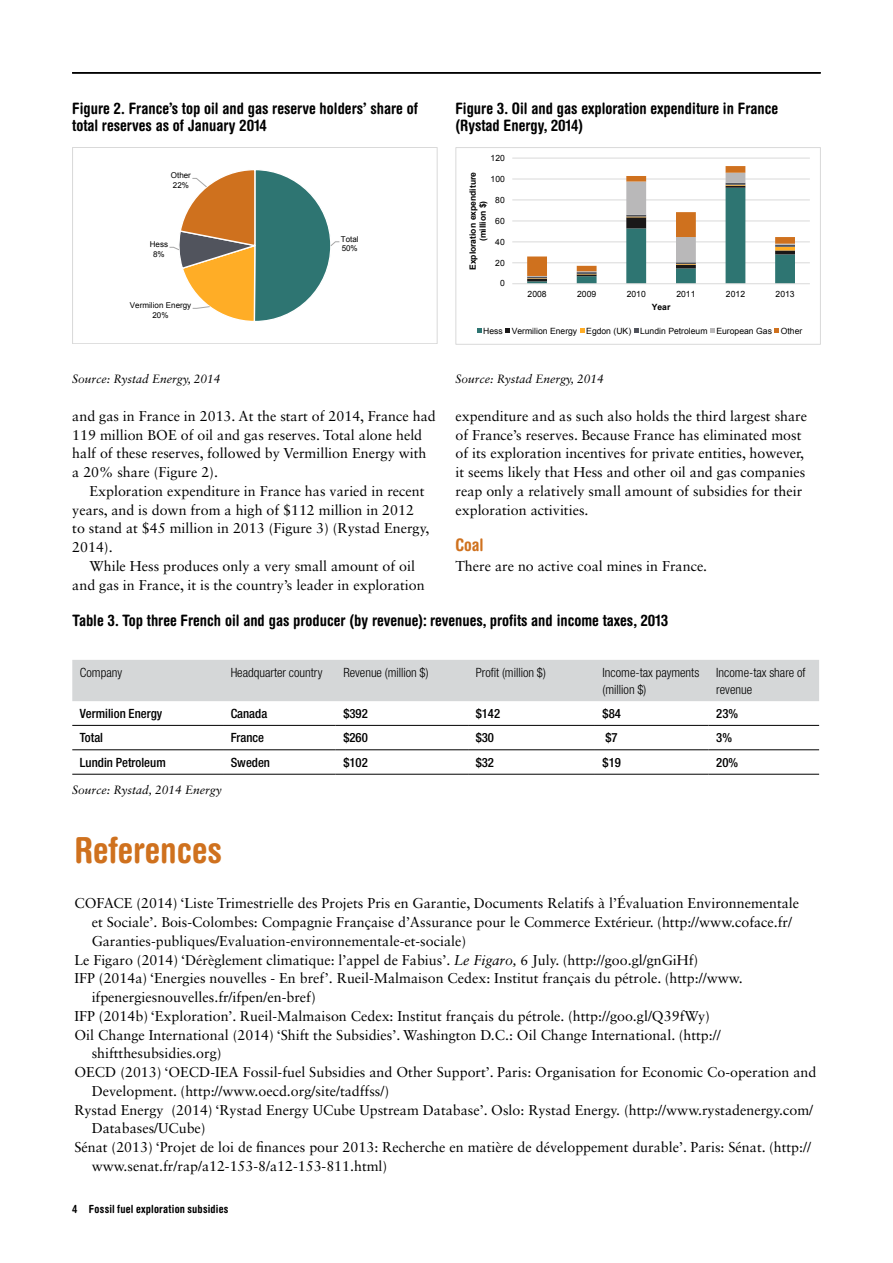
<style>
.page{position:relative;width:893px;height:1263px;background:#fff}
.page>*{position:absolute;margin:0;border:0;box-sizing:border-box;transform-origin:0 0}
.t1{font:700 condensed 36px "Helvetica Rounded LT Std";color:#cf711e}
.t2{font:700 condensed 17.25px "Helvetica Rounded LT Std";color:#cf711e}
.t3{font:700 condensed 15.75px/17.2px "Helvetica Rounded LT Std";color:#000}
.t4{font:14.25px/18.8px "Sabon LT Std";color:#000}
.t5{font:300 condensed 12.75px/17px "Helvetica Neue LT Std";color:#000}
.t6{font:500 condensed 12.75px "Helvetica Neue LT Std";color:#000}
.t7{font:italic 12px "Sabon LT Std";color:#000}
.t8{font:700 condensed 11.25px "Helvetica Rounded LT Std";letter-spacing:.015em;color:#000}
.t9{font:8.55px "Arial";letter-spacing:.005em;color:#000}
.t10{font:700 8.55px/9.9px "Arial";letter-spacing:-.005em;color:#000;text-align:center}
.t11{font:8.1px/9.3px "Arial";letter-spacing:-.005em;color:#000}
.s1{font-style:italic}
</style>
<div class="page">
<hr style="left:72px;top:72px;width:749px;height:2px;background:#000">
<div style="left:72px;top:660px;width:747px;height:41px;background:#d5d7d8"></div>
<hr style="left:72px;top:725px;width:151px;height:1px;background:#000">
<hr style="left:223px;top:725px;width:113px;height:1px;background:#000">
<hr style="left:336px;top:725px;width:132px;height:1px;background:#000">
<hr style="left:468px;top:725px;width:127px;height:1px;background:#000">
<hr style="left:595px;top:725px;width:114px;height:1px;background:#000">
<hr style="left:709px;top:725px;width:110px;height:1px;background:#000">
<hr style="left:72px;top:749px;width:151px;height:1px;background:#000">
<hr style="left:223px;top:749px;width:113px;height:1px;background:#000">
<hr style="left:336px;top:749px;width:132px;height:1px;background:#000">
<hr style="left:468px;top:749px;width:127px;height:1px;background:#000">
<hr style="left:595px;top:749px;width:114px;height:1px;background:#000">
<hr style="left:709px;top:749px;width:110px;height:1px;background:#000">
<hr style="left:72px;top:774px;width:151px;height:1px;background:#000">
<hr style="left:223px;top:774px;width:113px;height:1px;background:#000">
<hr style="left:336px;top:774px;width:132px;height:1px;background:#000">
<hr style="left:468px;top:774px;width:127px;height:1px;background:#000">
<hr style="left:595px;top:774px;width:114px;height:1px;background:#000">
<hr style="left:709px;top:774px;width:110px;height:1px;background:#000">
<svg style="left:169px;top:170px;width:171px;height:151px"></svg>
<div style="left:72px;top:147px;width:365px;height:197px;border:1px solid #d9d9d9"></div>
<hr style="left:512px;top:262px;width:298px;height:1px;background:#d9d9d9">
<hr style="left:512px;top:241px;width:298px;height:1px;background:#d9d9d9">
<hr style="left:512px;top:221px;width:298px;height:1px;background:#d9d9d9">
<hr style="left:512px;top:200px;width:298px;height:1px;background:#d9d9d9">
<hr style="left:512px;top:179px;width:298px;height:1px;background:#d9d9d9">
<hr style="left:512px;top:158px;width:298px;height:1px;background:#d9d9d9">
<svg style="left:527px;top:166px;width:268px;height:117px"></svg>
<hr style="left:512px;top:283px;width:298px;height:1px;background:#d9d9d9">
<svg style="left:477px;top:329px;width:4px;height:4px"></svg>
<svg style="left:506px;top:329px;width:4px;height:4px"></svg>
<svg style="left:580px;top:329px;width:4px;height:4px"></svg>
<svg style="left:634px;top:329px;width:4px;height:4px"></svg>
<svg style="left:710px;top:329px;width:5px;height:4px"></svg>
<svg style="left:775px;top:329px;width:4px;height:4px"></svg>
<div style="left:455px;top:147px;width:366px;height:198px;border:1px solid #d9d9d9"></div>
<p class="t3" style="left:72px;top:99px;width:347px">Figure 2. France’s top oil and gas reserve holders’ share of total reserves as of January 2014</p>
<p class="t3" style="left:455px;top:99px;width:324px">Figure 3. Oil and gas exploration expenditure in France (Rystad Energy, 2014)</p>
<p class="t9" style="left:490px;top:152px;width:16px">120</p>
<p class="t11" style="left:171px;top:171px;width:21px">Other<br>22%</p>
<p class="t11" style="left:150px;top:240px;width:20px;text-align:center">Hess<br>8%</p>
<p class="t11" style="left:341px;top:234px;width:19px">Total<br>50%</p>
<p class="t10" style="left:468px;top:270px;width:100px;rotate:-90deg">Exploration expenditure (million $)</p>
<p class="t9" style="left:490px;top:173px;width:16px">100</p>
<p class="t9" style="left:495px;top:194px;width:11px">80</p>
<p class="t9" style="left:495px;top:215px;width:11px">60</p>
<p class="t9" style="left:495px;top:236px;width:11px">40</p>
<p class="t9" style="left:495px;top:257px;width:11px">20</p>
<p class="t9" style="left:500px;top:278px;width:6px">0</p>
<p class="t9" style="left:527px;top:288px;width:21px">2008</p>
<p class="t9" style="left:577px;top:288px;width:21px">2009</p>
<p class="t9" style="left:627px;top:288px;width:21px">2010</p>
<p class="t9" style="left:676px;top:288px;width:21px">2011</p>
<p class="t9" style="left:726px;top:288px;width:21px">2012</p>
<p class="t9" style="left:776px;top:288px;width:21px">2013</p>
<p class="t11" style="left:130px;top:301px;width:63px;text-align:center">Vermilion Energy<br>20%</p>
<p class="t7" style="left:72px;top:372px;width:150px">Source: Rystad Energy, 2014</p>
<p class="t10" style="left:652px;top:302px;width:20px">Year</p>
<p class="t9" style="left:483px;top:325px;width:321px">Hess Vermilion Energy Egdon (UK) Lundin Petroleum European Gas Other</p>
<p class="t7" style="left:455px;top:372px;width:150px">Source: Rystad Energy, 2014</p>
<p class="t4" style="left:72px;top:406px;width:365px">and gas in France in 2013. At the start of 2014, France had 119 million BOE of oil and gas reserves. Total alone held half of these reserves, followed by Vermillion Energy with a 20% share (Figure 2).</p>
<p class="t4" style="left:72px;top:481px;width:359px;text-indent:17px">Exploration expenditure in France has varied in recent years, and is down from a high of $112 million in 2012 to stand at $45 million in 2013 (Figure 3) (Rystad Energy, 2014).</p>
<p class="t4" style="left:72px;top:556px;width:354px;text-align:center">While Hess produces only a very small amount of oil<br>and gas in France, it is the country’s leader in exploration</p>
<p class="t4" style="left:455px;top:406px;width:353px">expenditure and as such also holds the third largest share of France’s reserves. Because France has eliminated most of its exploration incentives for private entities, however, it seems likely that Hess and other oil and gas companies reap only a relatively small amount of subsidies for their exploration activities.</p>
<p class="t2" style="left:455px;top:534px;width:30px">Coal</p>
<p class="t4" style="left:455px;top:556px;width:253px">There are no active coal mines in France.</p>
<p class="t3" style="left:72px;top:611px;width:597px">Table 3. Top three French oil and gas producer (by revenue): revenues, profits and income taxes, 2013</p>
<p class="t5" style="left:80px;top:663px;width:44px">Company</p>
<p class="t5" style="left:231px;top:663px;width:93px">Headquarter country</p>
<p class="t5" style="left:343px;top:663px;width:87px">Revenue (million $)</p>
<p class="t5" style="left:476px;top:663px;width:72px">Profit (million $)</p>
<p class="t5" style="left:603px;top:663px;width:98px">Income-tax payments (million $)</p>
<p class="t5" style="left:716px;top:663px;width:91px">Income-tax share of revenue</p>
<p class="t6" style="left:80px;top:706px;width:84px">Vermilion Energy</p>
<p class="t6" style="left:231px;top:706px;width:38px">Canada</p>
<p class="t6" style="left:343px;top:706px;width:26px">$392</p>
<p class="t6" style="left:476px;top:706px;width:26px">$142</p>
<p class="t6" style="left:603px;top:706px;width:20px">$84</p>
<p class="t6" style="left:716px;top:706px;width:23px">23%</p>
<p class="t6" style="left:80px;top:730px;width:25px">Total</p>
<p class="t6" style="left:231px;top:730px;width:35px">France</p>
<p class="t6" style="left:343px;top:730px;width:26px">$260</p>
<p class="t6" style="left:476px;top:730px;width:20px">$30</p>
<p class="t6" style="left:605px;top:730px;width:14px">$7</p>
<p class="t6" style="left:716px;top:730px;width:17px">3%</p>
<p class="t6" style="left:80px;top:754px;width:87px">Lundin Petroleum</p>
<p class="t6" style="left:231px;top:754px;width:41px">Sweden</p>
<p class="t6" style="left:343px;top:754px;width:26px">$102</p>
<p class="t6" style="left:476px;top:754px;width:20px">$32</p>
<p class="t6" style="left:603px;top:754px;width:20px">$19</p>
<p class="t6" style="left:716px;top:754px;width:23px">20%</p>
<p class="t7" style="left:72px;top:783px;width:151px">Source: Rystad, 2014 Energy</p>
<h1 class="t1" style="left:74px;top:828px;width:149px">References</h1>
<p class="t4" style="left:74px;top:894px;width:726px">COFACE (2014) ‘Liste Trimestrielle des Projets Pris en Garantie, Documents Relatifs à l’Évaluation Environnementale</p>
<p class="t4" style="left:92px;top:913px;width:702px">et Sociale’. Bois-Colombes: Compagnie Française d’Assurance pour le Commerce Extérieur. (http://www.coface.fr/</p>
<p class="t4" style="left:92px;top:931px;width:376px">Garanties-publiques/Evaluation-environnementale-et-sociale)</p>
<p class="t4" style="left:74px;top:950px;width:625px">Le Figaro (2014) ‘Dérèglement climatique: l’appel de Fabius’. <span class="s1">Le Figaro,</span> 6 July. (http://goo.gl/gnGiHf)</p>
<p class="t4" style="left:74px;top:969px;width:670px">IFP (2014a) ‘Energies nouvelles - En bref’. Rueil-Malmaison Cedex: Institut français du pétrole. (http://www.</p>
<p class="t4" style="left:92px;top:988px;width:226px">ifpenergiesnouvelles.fr/ifpen/en-bref)</p>
<p class="t4" style="left:74px;top:1006px;width:637px">IFP (2014b) ‘Exploration’. Rueil-Malmaison Cedex: Institut français du pétrole. (http://goo.gl/Q39fWy)</p>
<p class="t4" style="left:74px;top:1025px;width:648px">Oil Change International (2014) ‘Shift the Subsidies’. Washington D.C.: Oil Change International. (http://</p>
<p class="t4" style="left:92px;top:1044px;width:131px">shiftthesubsidies.org)</p>
<p class="t4" style="left:74px;top:1063px;width:743px">OECD (2013) ‘OECD-IEA Fossil-fuel Subsidies and Other Support’. Paris: Organisation for Economic Co-operation and</p>
<p class="t4" style="left:92px;top:1081px;width:299px">Development. (http://www.oecd.org/site/tadffss/)</p>
<p class="t4" style="left:74px;top:1100px;width:740px">Rystad Energy (2014) ‘Rystad Energy UCube Upstream Database’. Oslo: Rystad Energy. (http://www.rystadenergy.com/</p>
<p class="t4" style="left:92px;top:1119px;width:115px">Databases/UCube)</p>
<p class="t4" style="left:74px;top:1138px;width:738px">Sénat (2013) ‘Projet de loi de finances pour 2013: Recherche en matière de développement durable’. Paris: Sénat. (http://</p>
<p class="t4" style="left:92px;top:1156px;width:297px">www.senat.fr/rap/a12-153-8/a12-153-811.html)</p>
<p class="t8" style="left:72px;top:1202px;width:158px">4 Fossil fuel exploration subsidies</p>
</div>
